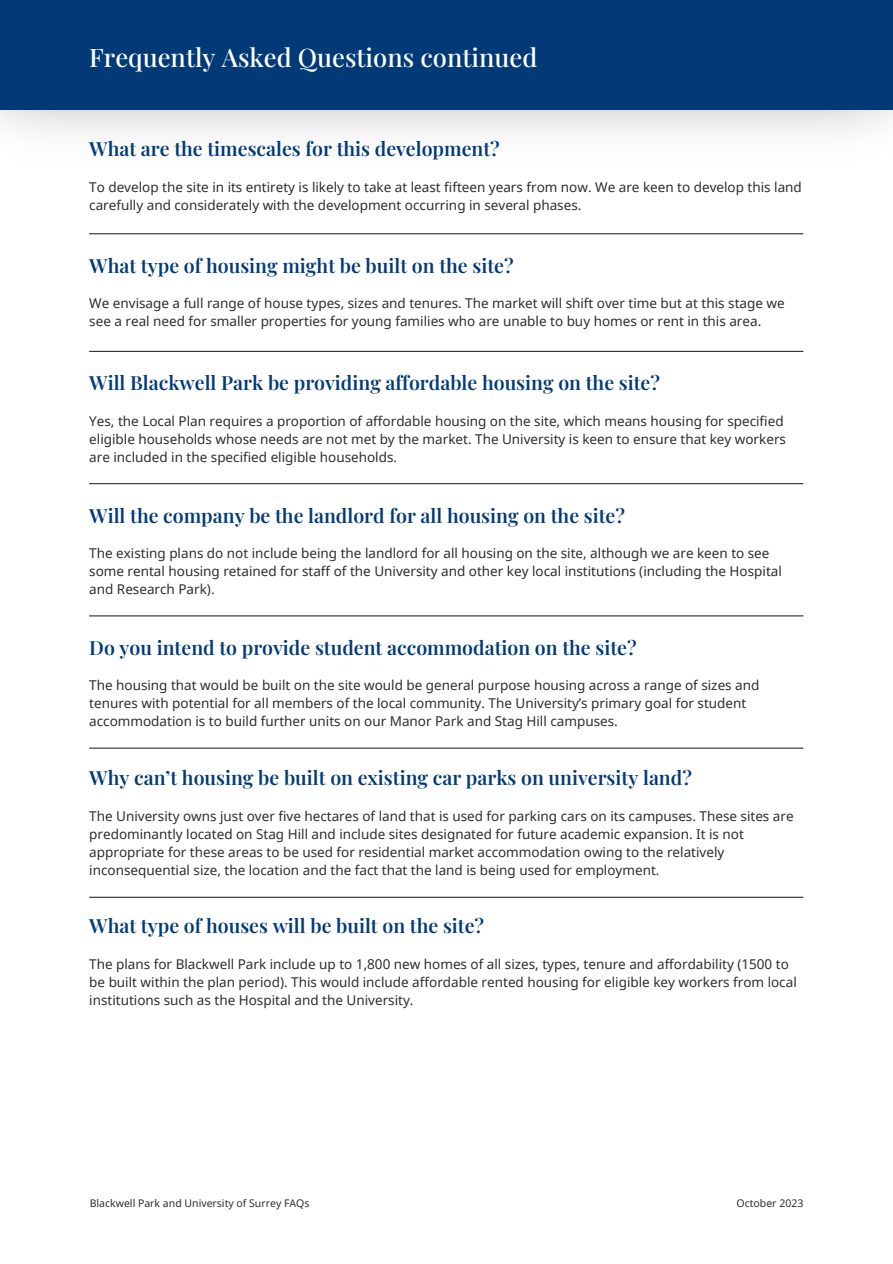
<style>
.page{position:relative;width:893px;height:1264px;background:#fff}
.page>*{position:absolute;margin:0;border:0;box-sizing:border-box;transform-origin:0 0}
.t1{font:500 25.5px "Playfair Display";color:#fff}
.t2{font:600 19.5px "Playfair Display";color:#023a78}
.t3{font:13.5px/18px "Noto Sans";color:#2b2d2f}
.t4{font:10.5px "Noto Sans";color:#2b2d2f}
</style>
<div class="page">
<div style="left:0;top:0;width:892px;height:110px;background:#023a78"></div>
<hr style="left:89px;top:233px;width:714px;height:1px;background:#2b2d2f">
<hr style="left:89px;top:351px;width:714px;height:1px;background:#2b2d2f">
<hr style="left:89px;top:483px;width:714px;height:1px;background:#2b2d2f">
<hr style="left:89px;top:615px;width:714px;height:1px;background:#2b2d2f">
<hr style="left:89px;top:747px;width:714px;height:1px;background:#2b2d2f">
<hr style="left:89px;top:896px;width:714px;height:1px;background:#2b2d2f">
<p class="t1" style="left:89px;top:39px;width:449px">Frequently Asked Questions continued</p>
<p class="t2" style="left:89px;top:135px;width:412px">What are the timescales for this development?</p>
<p class="t3" style="left:89px;top:177px;width:714px">To develop the site in its entirety is likely to take at least fifteen years from now. We are keen to develop this land carefully and considerately with the development occurring in several phases.</p>
<p class="t2" style="left:89px;top:252px;width:426px">What type of housing might be built on the site?</p>
<p class="t3" style="left:89px;top:294px;width:697px">We envisage a full range of house types, sizes and tenures. The market will shift over time but at this stage we see a real need for smaller properties for young families who are unable to buy homes or rent in this area.</p>
<p class="t2" style="left:89px;top:369px;width:572px">Will Blackwell Park be providing affordable housing on the site?</p>
<p class="t3" style="left:89px;top:412px;width:698px">Yes, the Local Plan requires a proportion of affordable housing on the site, which means housing for specified eligible households whose needs are not met by the market. The University is keen to ensure that key workers are included in the specified eligible households.</p>
<p class="t2" style="left:89px;top:501px;width:537px">Will the company be the landlord for all housing on the site?</p>
<p class="t3" style="left:89px;top:544px;width:694px">The existing plans do not include being the landlord for all housing on the site, although we are keen to see some rental housing retained for staff of the University and other key local institutions (including the Hospital and Research Park).</p>
<p class="t2" style="left:89px;top:634px;width:549px">Do you intend to provide student accommodation on the site?</p>
<p class="t3" style="left:89px;top:676px;width:671px">The housing that would be built on the site would be general purpose housing across a range of sizes and tenures with potential for all members of the local community. The University’s primary goal for student accommodation is to build further units on our Manor Park and Stag Hill campuses.</p>
<p class="t2" style="left:89px;top:764px;width:604px">Why can’t housing be built on existing car parks on university land?</p>
<p class="t3" style="left:89px;top:806px;width:705px">The University owns just over five hectares of land that is used for parking cars on its campuses. These sites are predominantly located on Stag Hill and include sites designated for future academic expansion. It is not appropriate for these areas to be used for residential market accommodation owing to the relatively inconsequential size, the location and the fact that the land is being used for employment.</p>
<p class="t2" style="left:89px;top:911px;width:396px">What type of houses will be built on the site?</p>
<p class="t3" style="left:89px;top:954px;width:709px">The plans for Blackwell Park include up to 1,800 new homes of all sizes, types, tenure and affordability (1500 to be built within the plan period). This would include affordable rented housing for eligible key workers from local institutions such as the Hospital and the University.</p>
<p class="t4" style="left:90px;top:1196px;width:221px">Blackwell Park and University of Surrey FAQs</p>
<p class="t4" style="left:736px;top:1196px;width:68px">October 2023</p>
</div>
